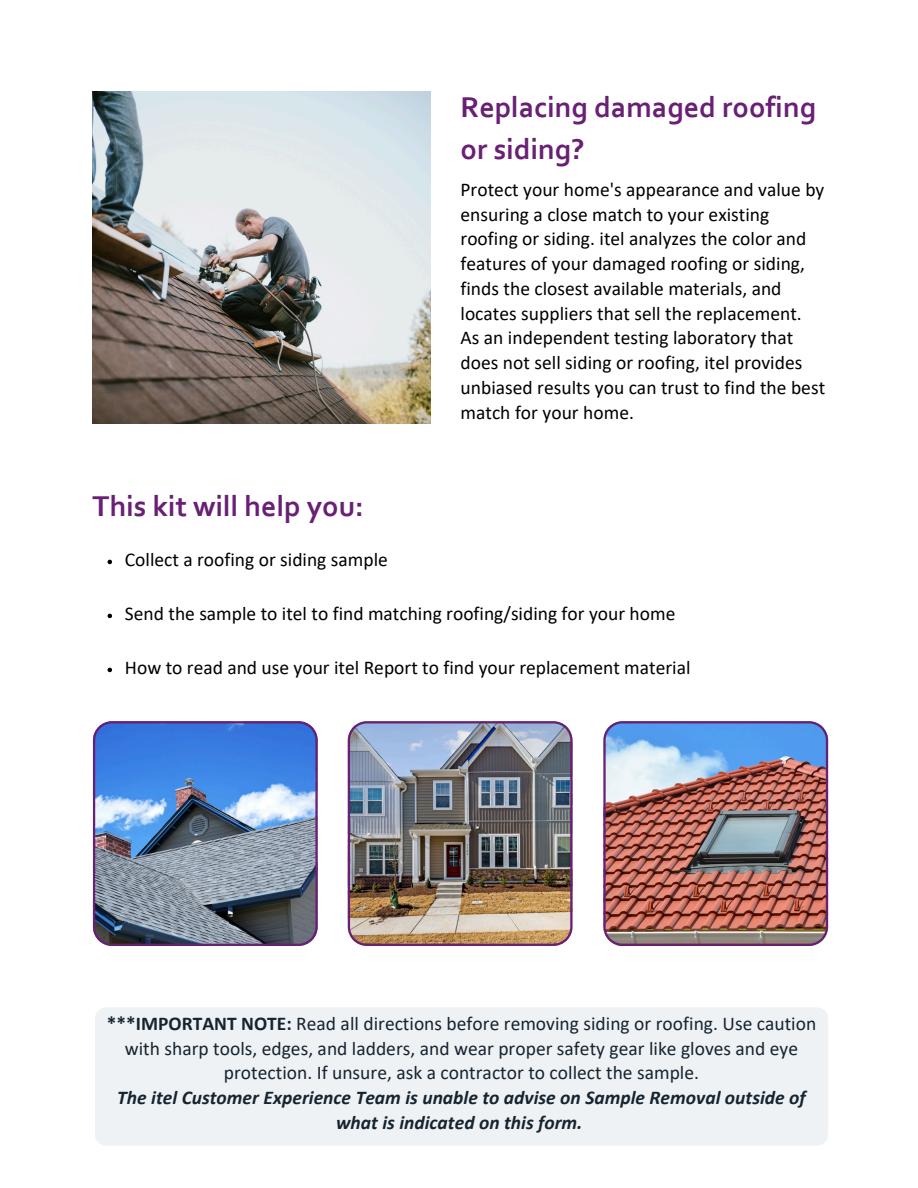
<style>
.page{position:relative;width:918px;height:1188px;background:#fff}
.page>*{position:absolute;margin:0;border:0;box-sizing:border-box;transform-origin:0 0}
.t1{font:700 30px/41.7px "Corbel";color:#691f74}
.t2{font:19.5px/24.8px "Calibri";color:#000}
.t3{font:19.5px/24.8px "Calibri";color:#162430;text-align:center}
.t4{font:italic 700 19.5px/24.8px "Calibri";color:#162430;text-align:center}
.s1{font-weight:700}
</style>
<div class="page">
<img style="left:93px;top:92px;width:338px;height:332px">
<img style="left:93px;top:721px;width:225px;height:225px">
<svg style="left:108px;top:560px;width:4px;height:4px"></svg>
<svg style="left:108px;top:614px;width:4px;height:4px"></svg>
<svg style="left:108px;top:668px;width:4px;height:4px"></svg>
<img style="left:348px;top:721px;width:225px;height:225px">
<img style="left:603px;top:721px;width:225px;height:225px">
<div style="left:95px;top:1007px;width:733px;height:139px;background:#eff2f4"></div>
<p class="t1" style="left:461px;top:89px;width:357px">Replacing damaged roofing or siding?</p>
<h1 class="t2" style="left:461px;top:179px;width:365px">Protect your home's appearance and value by ensuring a close match to your existing roofing or siding. itel analyzes the color and features of your damaged roofing or siding, finds the closest available materials, and locates suppliers that sell the replacement.</h1>
<p class="t2" style="left:461px;top:327px;width:366px">As an independent testing laboratory that does not sell siding or roofing, itel provides unbiased results you can trust to find the best match for your home.</p>
<h1 class="t1" style="left:93px;top:488px;width:273px">This kit will help you:</h1>
<p class="t2" style="left:125px;top:549px;width:264px">Collect a roofing or siding sample</p>
<p class="t2" style="left:125px;top:603px;width:552px">Send the sample to itel to find matching roofing/siding for your home</p>
<p class="t2" style="left:125px;top:657px;width:567px">How to read and use your itel Report to find your replacement material</p>
<p class="t3" style="left:107px;top:1013px;width:711px"><span class="s1">***IMPORTANT NOTE:</span> Read all directions before removing siding or roofing. Use caution with sharp tools, edges, and ladders, and wear proper safety gear like gloves and eye protection. If unsure, ask a contractor to collect the sample.</p>
<p class="t4" style="left:117px;top:1087px;width:690px">The itel Customer Experience Team is unable to advise on Sample Removal outside of what is indicated on this form.</p>
</div>
